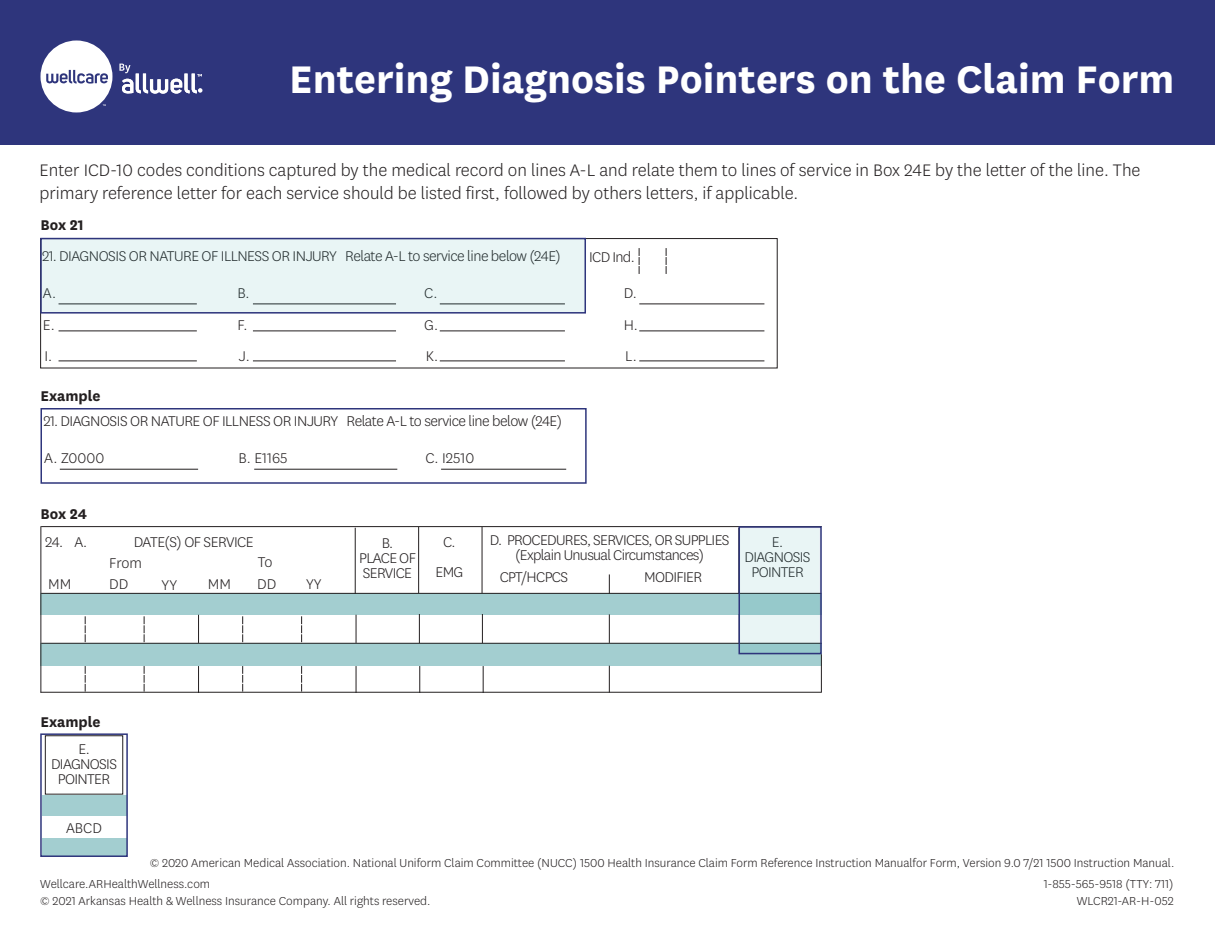
<style>
.page{position:relative;width:1215px;height:945px;background:#fff}
.page>*{position:absolute;margin:0;border:0;box-sizing:border-box;transform-origin:0 0}
.t1{font:700 45px "Centene Sans";color:#fff}
.t2{font:300 19.5px/23.4px "Centene Sans";color:#231f20}
.t3{font:300 16.5px/15px "Centene Sans";letter-spacing:-.035em;color:#231f20;text-align:center}
.t4{font:700 16.5px "Centene Sans";color:#231f20}
.t5{font:300 13.5px "Centene Sans";color:#231f20}
</style>
<div class="page">
<div style="left:0;top:0;width:1215px;height:144px;background:#2e357c"></div>
<svg style="left:40px;top:40px;width:72px;height:72px"></svg>
<svg style="left:119px;top:64px;width:83px;height:30px"></svg>
<div style="left:40px;top:593px;width:782px;height:22px;background:#a3ced0"></div>
<hr style="left:59px;top:331px;width:138px;height:1px;background:#231f20">
<hr style="left:59px;top:361px;width:138px;height:1px;background:#231f20">
<hr style="left:253px;top:331px;width:143px;height:1px;background:#231f20">
<hr style="left:253px;top:361px;width:143px;height:1px;background:#231f20">
<hr style="left:440px;top:331px;width:125px;height:1px;background:#231f20">
<hr style="left:440px;top:361px;width:125px;height:1px;background:#231f20">
<hr style="left:639px;top:304px;width:125px;height:1px;background:#231f20">
<hr style="left:639px;top:331px;width:125px;height:1px;background:#231f20">
<hr style="left:639px;top:361px;width:125px;height:1px;background:#231f20">
<svg style="left:639px;top:248px;width:1px;height:26px"></svg>
<svg style="left:666px;top:248px;width:1px;height:26px"></svg>
<hr style="left:60px;top:469px;width:138px;height:1px;background:#231f20">
<hr style="left:254px;top:469px;width:143px;height:1px;background:#231f20">
<hr style="left:441px;top:469px;width:125px;height:1px;background:#231f20">
<div style="left:40px;top:238px;width:546px;height:75px;background:#e9f5f5"></div>
<div style="left:40px;top:238px;width:546px;height:76px;border:2px solid #2e357c"></div>
<div style="left:40px;top:408px;width:547px;height:76px;border:2px solid #2e357c"></div>
<hr style="left:355px;top:528px;width:1px;height:66px;background:#231f20">
<svg style="left:609px;top:574px;width:1px;height:19px"></svg>
<hr style="left:738px;top:528px;width:1px;height:66px;background:#231f20">
<hr style="left:418px;top:527px;width:1px;height:66px;background:#231f20">
<hr style="left:41px;top:593px;width:780px;height:1px;background:#231f20">
<hr style="left:482px;top:527px;width:1px;height:66px;background:#231f20">
<svg style="left:85px;top:616px;width:1px;height:26px"></svg>
<svg style="left:144px;top:616px;width:1px;height:26px"></svg>
<svg style="left:198px;top:615px;width:1px;height:28px"></svg>
<svg style="left:242px;top:616px;width:1px;height:26px"></svg>
<svg style="left:301px;top:616px;width:1px;height:26px"></svg>
<svg style="left:356px;top:615px;width:1px;height:28px"></svg>
<hr style="left:482px;top:614px;width:1px;height:30px;background:#231f20">
<hr style="left:419px;top:614px;width:1px;height:30px;background:#231f20">
<div style="left:40px;top:643px;width:782px;height:23px;background:#a3ced0"></div>
<svg style="left:85px;top:666px;width:1px;height:26px"></svg>
<svg style="left:144px;top:666px;width:1px;height:26px"></svg>
<svg style="left:198px;top:666px;width:1px;height:26px"></svg>
<svg style="left:242px;top:666px;width:1px;height:26px"></svg>
<svg style="left:301px;top:666px;width:1px;height:26px"></svg>
<svg style="left:356px;top:666px;width:1px;height:26px"></svg>
<svg style="left:483px;top:666px;width:1px;height:26px"></svg>
<svg style="left:419px;top:666px;width:1px;height:26px"></svg>
<svg style="left:609px;top:614px;width:1px;height:29px"></svg>
<hr style="left:41px;top:643px;width:781px;height:1px;background:#231f20">
<svg style="left:739px;top:529px;width:82px;height:126px;fill:#e9f5f5"></svg>
<svg style="left:609px;top:666px;width:1px;height:26px"></svg>
<div style="left:45px;top:735px;width:78px;height:60px;border:1px solid #231f20"></div>
<div style="left:42px;top:796px;width:84px;height:20px;background:#a3ced0"></div>
<div style="left:42px;top:838px;width:84px;height:18px;background:#a3ced0"></div>
<hr style="left:40px;top:526px;width:1px;height:167px;background:#231f20">
<hr style="left:41px;top:526px;width:781px;height:1px;background:#231f20">
<hr style="left:40px;top:692px;width:782px;height:1px;background:#231f20">
<div style="left:739px;top:526px;width:83px;height:128px;border:2px solid #2e357c"></div>
<hr style="left:821px;top:654px;width:1px;height:38px;background:#231f20">
<div style="left:40px;top:733px;width:88px;height:124px;border:2px solid #2e357c"></div>
<h1 class="t1" style="left:289px;top:48px;width:887px">Entering Diagnosis Pointers on the Claim Form</h1>
<p class="t2" style="left:40px;top:158px;width:1102px">Enter ICD-10 codes conditions captured by the medical record on lines A-L and relate them to lines of service in Box 24E by the letter of the line. The primary reference letter for each service should be listed first, followed by others letters, if applicable.</p>
<h2 class="t4" style="left:40px;top:213px;width:45px">Box 21</h2>
<p class="t3" style="left:42px;top:248px;width:520px">21. DIAGNOSIS OR NATURE OF ILLNESS OR INJURY Relate A-L to service line below (24E)</p>
<p class="t3" style="left:589px;top:249px;width:47px">ICD Ind.</p>
<p class="t3" style="left:43px;top:285px;width:15px">A.</p>
<p class="t3" style="left:237px;top:285px;width:14px">B.</p>
<p class="t3" style="left:424px;top:285px;width:15px">C.</p>
<p class="t3" style="left:624px;top:285px;width:15px">D.</p>
<p class="t3" style="left:43px;top:317px;width:14px">E.</p>
<p class="t3" style="left:237px;top:317px;width:12px">F.</p>
<p class="t3" style="left:424px;top:317px;width:15px">G.</p>
<p class="t3" style="left:624px;top:317px;width:16px">H.</p>
<p class="t3" style="left:44px;top:348px;width:9px">I.</p>
<p class="t3" style="left:239px;top:348px;width:12px">J.</p>
<p class="t3" style="left:426px;top:348px;width:14px">K.</p>
<p class="t3" style="left:625px;top:348px;width:13px">L.</p>
<h2 class="t4" style="left:40px;top:384px;width:62px">Example</h2>
<p class="t3" style="left:44px;top:413px;width:520px">21. DIAGNOSIS OR NATURE OF ILLNESS OR INJURY Relate A-L to service line below (24E)</p>
<p class="t3" style="left:44px;top:450px;width:62px">A. Z0000</p>
<p class="t3" style="left:239px;top:450px;width:50px">B. E1165</p>
<p class="t3" style="left:426px;top:450px;width:50px">C. I2510</p>
<h2 class="t4" style="left:40px;top:502px;width:48px">Box 24</h2>
<p class="t3" style="left:45px;top:534px;width:44px">24. A.</p>
<p class="t3" style="left:134px;top:534px;width:122px">DATE(S) OF SERVICE</p>
<p class="t3" style="left:359px;top:535px;width:58px">B.<br>PLACE OF<br>SERVICE</p>
<p class="t3" style="left:436px;top:527px;width:29px;line-height:30px">C.<br>EMG</p>
<p class="t3" style="left:490px;top:532px;width:241px">D. PROCEDURES, SERVICES, OR SUPPLIES (Explain Unusual Circumstances)</p>
<p class="t3" style="left:745px;top:534px;width:68px">E.<br>DIAGNOSIS<br>POINTER</p>
<p class="t3" style="left:109px;top:555px;width:34px">From</p>
<p class="t3" style="left:258px;top:554px;width:16px">To</p>
<p class="t3" style="left:48px;top:576px;width:25px">MM</p>
<p class="t3" style="left:109px;top:576px;width:21px">DD</p>
<p class="t3" style="left:162px;top:577px;width:17px">YY</p>
<p class="t3" style="left:208px;top:576px;width:25px">MM</p>
<p class="t3" style="left:257px;top:576px;width:21px">DD</p>
<p class="t3" style="left:306px;top:576px;width:17px">YY</p>
<p class="t3" style="left:500px;top:569px;width:70px">CPT/HCPCS</p>
<p class="t3" style="left:644px;top:569px;width:59px">MODIFIER</p>
<h2 class="t4" style="left:40px;top:710px;width:62px">Example</h2>
<p class="t3" style="left:51px;top:741px;width:68px">E.<br>DIAGNOSIS<br>POINTER</p>
<p class="t3" style="left:66px;top:820px;width:37px">ABCD</p>
<p class="t5" style="left:150px;top:855px;width:1026px">© 2020 American Medical Association. National Uniform Claim Committee (NUCC) 1500 Health Insurance Claim Form Reference Instruction Manualfor Form, Version 9.0 7/21 1500 Instruction Manual.</p>
<p class="t5" style="left:40px;top:876px;width:171px">Wellcare.ARHealthWellness.com</p>
<p class="t5" style="left:1044px;top:876px;width:131px">1-855-565-9518 (TTY: 711)</p>
<p class="t5" style="left:40px;top:892px;width:392px">© 2021 Arkansas Health &amp; Wellness Insurance Company. All rights reserved.</p>
<p class="t5" style="left:1077px;top:892px;width:98px">WLCR21-AR-H-052</p>
</div>
